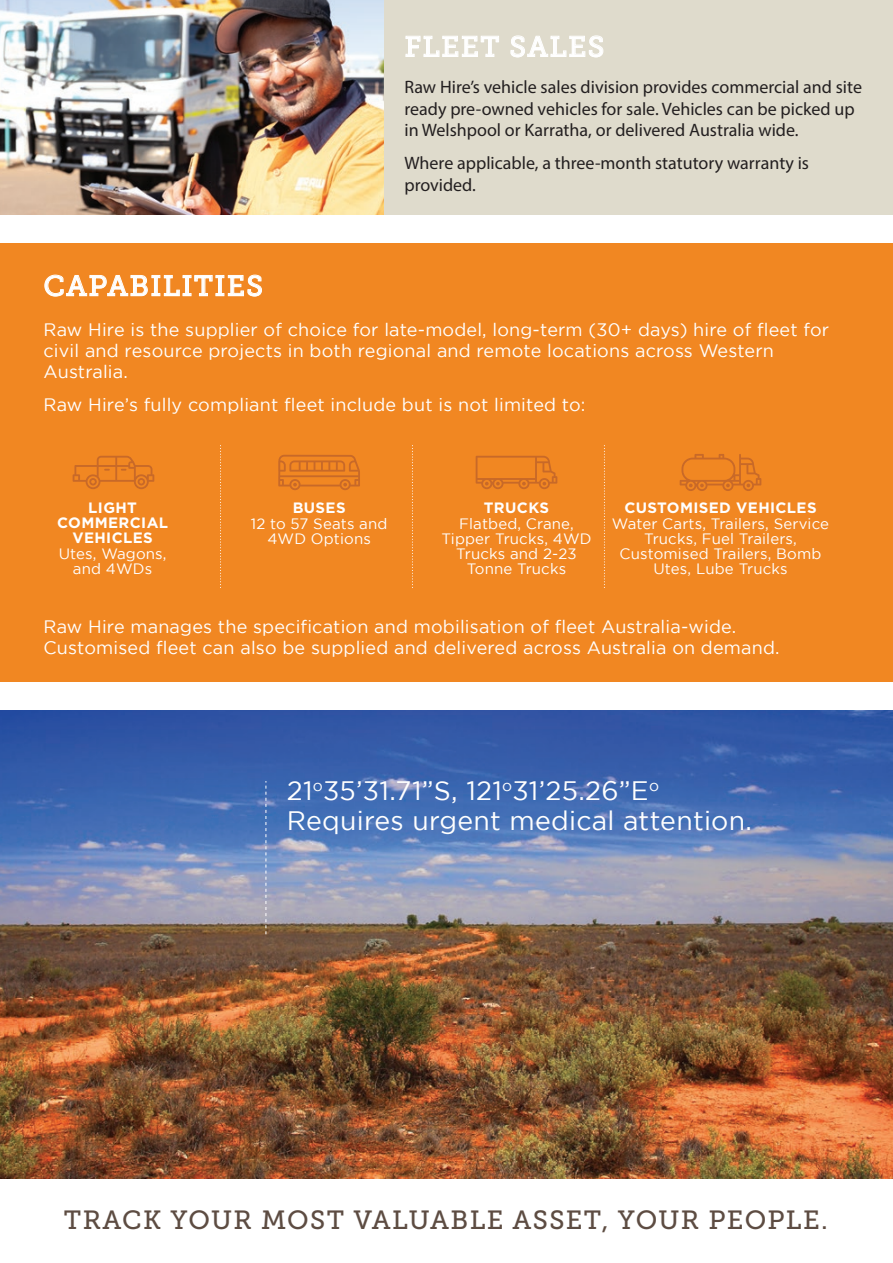
<style>
.page{position:relative;width:893px;height:1263px;background:#fff}
.page>*{position:absolute;margin:0;border:0;box-sizing:border-box;transform-origin:0 0}
.t1{font:28.65px "Museo Slab 500";letter-spacing:.05em;color:#fff}
.t2{font:26.7px/30.5px "Gotham";letter-spacing:.01em;color:#fff}
.t3{font:26.25px "Museo Slab 500";letter-spacing:.05em;color:#5d4c42}
.t4{font:18px/21px "Gotham";letter-spacing:.01em;color:#fff}
.t5{font:18px/21.6px "Myriad Pro";color:#231f20}
.t6{font:15px/15px "Gotham";letter-spacing:.01em;color:#fff;text-align:center}
.t7{font:700 15px/15px "Gotham";letter-spacing:.025em;color:#fff;text-align:center}
</style>
<div class="page">
<div style="left:0;top:215px;width:893px;height:481px;background:#f18722"></div>
<svg style="left:44px;top:274px;width:218px;height:23px"></svg>
<div style="left:383px;top:0;width:510px;height:229px;background:#dfdbcc"></div>
<svg style="left:405px;top:35px;width:94px;height:22px"></svg>
<svg style="left:510px;top:35px;width:94px;height:23px"></svg>
<img style="left:0;top:710px;width:893px;height:468px">
<svg style="left:266px;top:781px;width:1px;height:155px"></svg>
<div style="left:0;top:682px;width:893px;height:28px;background:#fff"></div>
<img style="left:0;top:0;width:383px;height:215px">
<div style="left:0;top:215px;width:893px;height:28px;background:#fff"></div>
<svg style="left:220px;top:446px;width:1px;height:142px"></svg>
<svg style="left:412px;top:446px;width:1px;height:142px"></svg>
<svg style="left:604px;top:446px;width:1px;height:142px"></svg>
<svg style="left:278px;top:455px;width:82px;height:35px"></svg>
<svg style="left:680px;top:454px;width:81px;height:37px"></svg>
<svg style="left:476px;top:456px;width:81px;height:33px"></svg>
<svg style="left:73px;top:456px;width:81px;height:33px"></svg>
<h1 class="t1" style="left:404px;top:31px;width:201px">FLEET SALES</h1>
<p class="t5" style="left:404px;top:76px;width:459px">Raw Hire’s vehicle sales division provides commercial and site ready pre-owned vehicles for sale. Vehicles can be picked up in Welshpool or Karratha, or delivered Australia wide.</p>
<p class="t5" style="left:404px;top:152px;width:406px">Where applicable, a three-month statutory warranty is provided.</p>
<h1 class="t1" style="left:44px;top:270px;width:221px">CAPABILITIES</h1>
<p class="t4" style="left:44px;top:319px;width:787px">Raw Hire is the supplier of choice for late-model, long-term (30+ days) hire of fleet for civil and resource projects in both regional and remote locations across Western<br>Australia.</p>
<p class="t4" style="left:44px;top:394px;width:543px">Raw Hire’s fully compliant fleet include but is not limited to:</p>
<p class="t7" style="left:57px;top:499px;width:113px">LIGHT<br>COMMERCIAL<br>VEHICLES</p>
<p class="t6" style="left:59px;top:546px;width:109px">Utes, Wagons, and 4WDs</p>
<p class="t7" style="left:293px;top:499px;width:54px">BUSES</p>
<p class="t6" style="left:251px;top:516px;width:138px">12 to 57 Seats and<br>4WD Options</p>
<p class="t7" style="left:484px;top:499px;width:67px">TRUCKS</p>
<p class="t6" style="left:442px;top:516px;width:151px">Flatbed, Crane,<br>Tipper Trucks, 4WD<br>Trucks and 2-23<br>Tonne Trucks</p>
<p class="t7" style="left:624px;top:499px;width:194px">CUSTOMISED VEHICLES</p>
<p class="t6" style="left:612px;top:516px;width:219px">Water Carts, Trailers, Service<br>Trucks, Fuel Trailers,<br>Customised Trailers, Bomb<br>Utes, Lube Trucks</p>
<p class="t4" style="left:44px;top:616px;width:738px">Raw Hire manages the specification and mobilisation of fleet Australia-wide.<br>Customised fleet can also be supplied and delivered across Australia on demand.</p>
<h2 class="t2" style="left:287px;top:775px;width:466px">21<sup>o</sup>35’31.71”S, 121<sup>o</sup>31’25.26”E<sup>o<br></sup>Requires urgent medical attention.</h2>
<h3 class="t3" style="left:64px;top:1206px;width:765px">TRACK YOUR MOST VALUABLE ASSET, YOUR PEOPLE.</h3>
</div>
